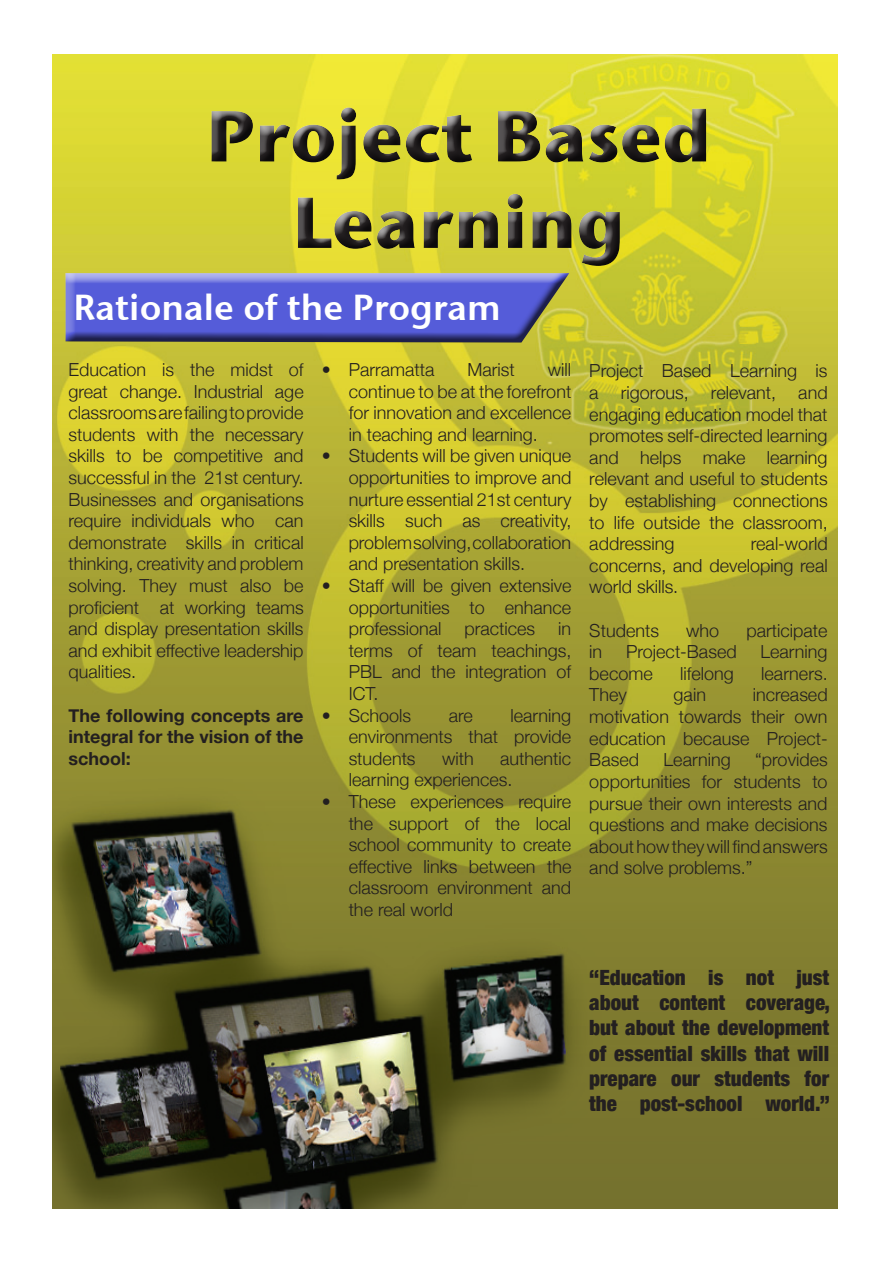
<style>
.page{position:relative;width:893px;height:1263px;background:#fff}
.page>*{position:absolute;margin:0;border:0;box-sizing:border-box;transform-origin:0 0}
.t1{font:36px "Stone Sans Sem ITCTT Semi";color:#fff}
.t2{font:900 condensed 21px/25.2px "Helvetica Neue";color:#231f20;text-align:justify}
.t3{font:300 18px/21.6px "Helvetica Neue";color:#231f20;text-align:justify}
.t4{font:700 18px/21.6px "Helvetica Neue";color:#231f20;text-align:justify}
</style>
<div class="page">
<img style="left:52px;top:54px;width:785px;height:1155px">
<div style="left:200px;top:97px;width:515px;height:174px;background:#fff;opacity:.75"></div>
<div style="left:202px;top:102px;width:515px;height:174px;background:#231f20;opacity:.75"></div>
<div style="left:54px;top:263px;width:516px;height:82px;background:#fff;opacity:.75"></div>
<div style="left:58px;top:270px;width:512px;height:75px;background:#231f20;opacity:.75"></div>
<h1 class="t1" style="left:73px;top:277px;width:429px">Rationale of the Program</h1>
<p class="t3" style="left:69px;top:358px;width:237px">Education is the midst of great change. Industrial age classrooms are failing to provide students with the necessary skills to be competitive and successful in the 21st century.<br>Businesses and organisations require individuals who can demonstrate skills in critical thinking, creativity and problem solving. They must also be proficient at working teams and display presentation skills and exhibit effective leadership qualities.</p>
<p class="t4" style="left:69px;top:704px;width:237px">The following concepts are integral for the vision of the school:</p>
<p class="t3" style="left:322px;top:358px;width:114px">• Parramatta</p>
<p class="t3" style="left:467px;top:358px;width:49px">Marist</p>
<p class="t3" style="left:349px;top:358px;width:224px;text-indent:199px">will continue to be at the forefront for innovation and excellence in teaching and learning.</p>
<p class="t3" style="left:349px;top:445px;width:224px;text-indent:-27px">• Students will be given unique opportunities to improve and nurture essential 21st century skills such as creativity, problem solving, collaboration and presentation skills.</p>
<p class="t3" style="left:349px;top:574px;width:224px;text-indent:-27px">• Staff will be given extensive opportunities to enhance professional</p>
<p class="t3" style="left:349px;top:618px;width:224px;text-indent:210px">in terms of team teachings, PBL and the integration of ICT.</p>
<p class="t3" style="left:322px;top:704px;width:91px">• Schools</p>
<p class="t3" style="left:449px;top:704px;width:26px">are</p>
<p class="t3" style="left:464px;top:618px;width:72px">practices</p>
<p class="t3" style="left:349px;top:704px;width:224px;text-indent:162px">learning environments that provide students</p>
<p class="t3" style="left:349px;top:747px;width:224px;text-indent:152px">authentic learning experiences.</p>
<p class="t3" style="left:349px;top:790px;width:224px;text-indent:-27px">• These experiences require the support of the local school community to create effective links between the classroom environment and the real world</p>
<p class="t3" style="left:442px;top:747px;width:33px">with</p>
<p class="t3" style="left:589px;top:360px;width:240px">Project Based Learning is a rigorous, relevant, and engaging education model that promotes self-directed learning and helps make learning relevant and useful to students by establishing connections to life outside the classroom, addressing</p>
<p class="t3" style="left:589px;top:533px;width:240px;text-indent:162px">real-world concerns, and developing real world skills.</p>
<p class="t3" style="left:589px;top:619px;width:71px">Students</p>
<p class="t3" style="left:686px;top:619px;width:35px">who</p>
<p class="t3" style="left:747px;top:619px;width:83px">participate</p>
<p class="t3" style="left:589px;top:641px;width:14px">in</p>
<p class="t3" style="left:626px;top:641px;width:112px">Project-Based</p>
<p class="t3" style="left:761px;top:641px;width:69px">Learning</p>
<p class="t3" style="left:589px;top:662px;width:65px">become</p>
<p class="t3" style="left:680px;top:662px;width:55px">lifelong</p>
<p class="t3" style="left:761px;top:662px;width:68px">learners.</p>
<p class="t3" style="left:589px;top:684px;width:39px">They</p>
<p class="t3" style="left:674px;top:684px;width:34px">gain</p>
<p class="t3" style="left:589px;top:684px;width:240px;text-indent:164px">increased motivation towards their own education because Project-Based</p>
<p class="t3" style="left:589px;top:749px;width:240px;text-indent:166px">“provides opportunities for students to pursue their own interests and questions and make decisions about how they will find answers and solve problems.”</p>
<p class="t3" style="left:664px;top:749px;width:69px">Learning</p>
<p class="t2" style="left:589px;top:964px;width:242px">“Education is not just about content coverage, but about the development of essential skills that will prepare our students for the post-school world.”</p>
</div>
